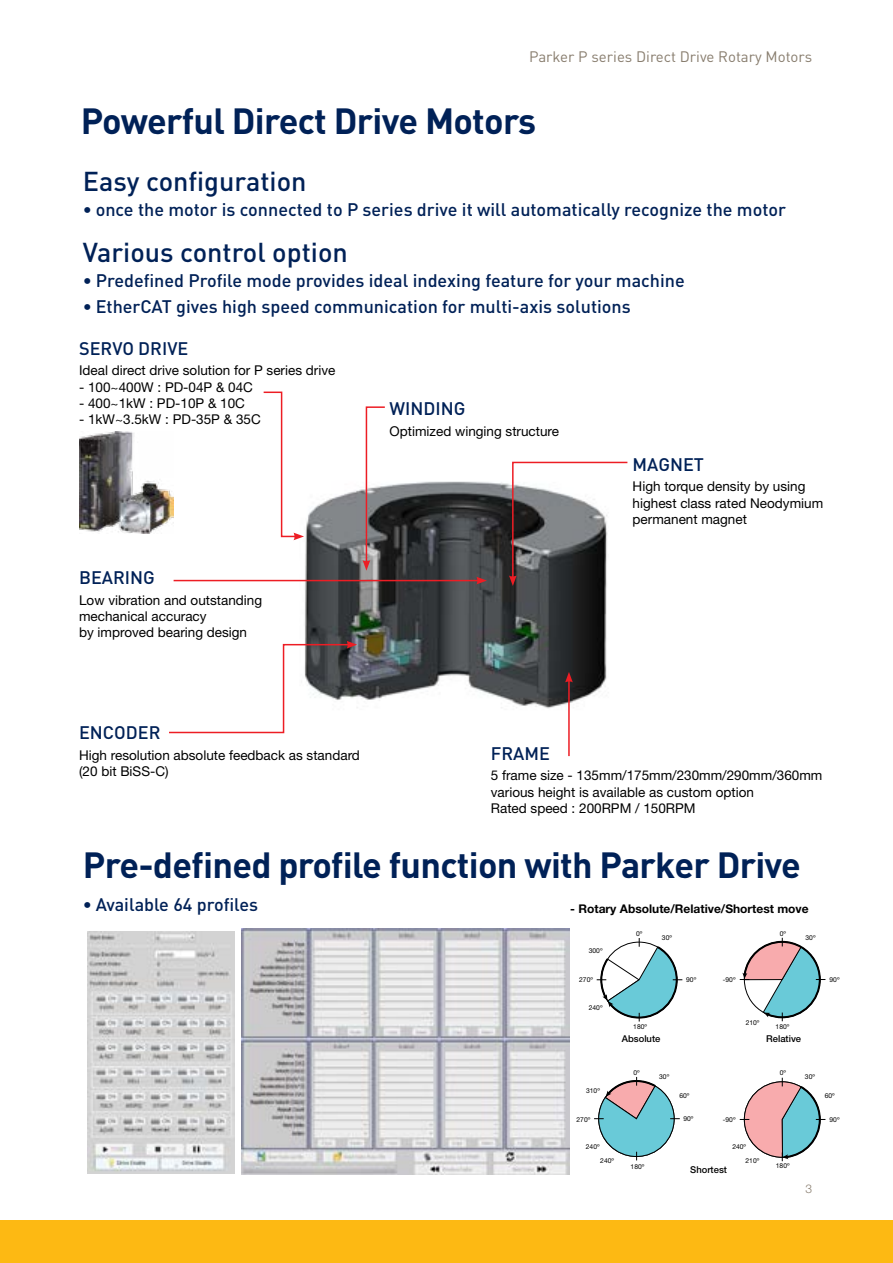
<style>
.page{position:relative;width:893px;height:1263px;background:#fff}
.page>*{position:absolute;margin:0;border:0;box-sizing:border-box;transform-origin:0 0}
.t1{font:700 36px "DINOT";letter-spacing:-.02em;color:#002157}
.t2{font:500 27px "DINOT";color:#002157}
.t3{font:500 18px "DINOT";color:#002157}
.t4{font:15px "DINOT";color:#887d6e}
.t5{font:13.5px/16.2px "Helvetica Neue LT Std";color:#000}
.t6{font:700 12px "Helvetica Neue LT Std";color:#000}
.t7{font:300 12px "Helvetica Neue LT Std";color:#887d6e}
.t8{font:500 9.45px "Helvetica Neue";color:#000}
.t9{font:6.75px "Helvetica Neue";color:#000}
</style>
<div class="page">
<div style="left:0;top:1220px;width:893px;height:43px;background:#fdb913"></div>
<img style="left:79px;top:431px;width:95px;height:103px">
<img style="left:241px;top:929px;width:328px;height:246px">
<img style="left:87px;top:931px;width:147px;height:243px">
<svg style="left:594px;top:1077px;width:86px;height:83px"></svg>
<svg style="left:740px;top:1078px;width:85px;height:83px"></svg>
<svg style="left:740px;top:938px;width:85px;height:83px"></svg>
<svg style="left:597px;top:938px;width:85px;height:83px"></svg>
<img style="left:299px;top:481px;width:308px;height:228px">
<svg style="left:263px;top:391px;width:41px;height:149px"></svg>
<hr style="left:174px;top:580px;width:305px;height:1px;background:#ed1d24">
<svg style="left:476px;top:577px;width:11px;height:7px"></svg>
<svg style="left:169px;top:641px;width:188px;height:93px"></svg>
<svg style="left:363px;top:406px;width:23px;height:165px"></svg>
<svg style="left:509px;top:461px;width:119px;height:125px"></svg>
<hr style="left:568px;top:680px;width:2px;height:76px;background:#ed1d24">
<svg style="left:565px;top:672px;width:8px;height:10px"></svg>
<p class="t4" style="left:529px;top:47px;width:285px">Parker P series Direct Drive Rotary Motors</p>
<h1 class="t1" style="left:81px;top:96px;width:457px">Powerful Direct Drive Motors</h1>
<h2 class="t2" style="left:83px;top:162px;width:225px">Easy configuration</h2>
<h3 class="t3" style="left:83px;top:198px;width:705px">• once the motor is connected to P series drive it will automatically recognize the motor</h3>
<h2 class="t2" style="left:83px;top:234px;width:266px">Various control option</h2>
<h3 class="t3" style="left:83px;top:269px;width:603px">• Predefined Profile mode provides ideal indexing feature for your machine</h3>
<h3 class="t3" style="left:83px;top:295px;width:549px">• EtherCAT gives high speed communication for multi-axis solutions</h3>
<h3 class="t3" style="left:79px;top:336px;width:111px">SERVO DRIVE</h3>
<p class="t5" style="left:79px;top:362px;width:258px">Ideal direct drive solution for P series drive</p>
<p class="t5" style="left:79px;top:378px;width:175px">- 100~400W : PD-04P &amp; 04C</p>
<p class="t5" style="left:79px;top:395px;width:167px">- 400~1kW : PD-10P &amp; 10C</p>
<p class="t5" style="left:79px;top:411px;width:183px">- 1kW~3.5kW : PD-35P &amp; 35C</p>
<h3 class="t3" style="left:79px;top:566px;width:77px">BEARING</h3>
<p class="t5" style="left:79px;top:592px;width:185px">Low vibration and outstanding mechanical accuracy<br>by improved bearing design</p>
<h3 class="t3" style="left:390px;top:396px;width:77px">WINDING</h3>
<p class="t5" style="left:390px;top:423px;width:171px">Optimized winging structure</p>
<h3 class="t3" style="left:633px;top:452px;width:73px">MAGNET</h3>
<p class="t5" style="left:633px;top:478px;width:192px">High torque density by using highest class rated Neodymium permanent magnet</p>
<h3 class="t3" style="left:79px;top:720px;width:83px">ENCODER</h3>
<p class="t5" style="left:79px;top:747px;width:282px">High resolution absolute feedback as standard (20 bit BiSS-C)</p>
<h3 class="t3" style="left:491px;top:741px;width:61px">FRAME</h3>
<p class="t5" style="left:491px;top:767px;width:333px">5 frame size - 135mm/175mm/230mm/290mm/360mm various height is available as custom option<br>Rated speed : 200RPM / 150RPM</p>
<h1 class="t1" style="left:83px;top:841px;width:719px">Pre-defined profile function with Parker Drive</h1>
<h3 class="t3" style="left:83px;top:892px;width:177px">• Available 64 profiles</h3>
<p class="t6" style="left:570px;top:901px;width:240px">- Rotary Absolute/Relative/Shortest move</p>
<p class="t9" style="left:589px;top:946px;width:15px">300º</p>
<p class="t9" style="left:579px;top:976px;width:15px">270º</p>
<p class="t9" style="left:589px;top:1004px;width:15px">240º</p>
<p class="t9" style="left:586px;top:1087px;width:15px">310º</p>
<p class="t9" style="left:576px;top:1115px;width:15px">270º</p>
<p class="t9" style="left:636px;top:929px;width:8px">0º</p>
<p class="t9" style="left:662px;top:933px;width:12px">30º</p>
<p class="t9" style="left:686px;top:976px;width:12px">90º</p>
<p class="t9" style="left:633px;top:1022px;width:15px">180º</p>
<p class="t9" style="left:780px;top:929px;width:8px">0º</p>
<p class="t9" style="left:805px;top:933px;width:12px">30º</p>
<p class="t9" style="left:723px;top:976px;width:14px">-90º</p>
<p class="t9" style="left:829px;top:976px;width:12px">90º</p>
<p class="t9" style="left:746px;top:1018px;width:15px">210º</p>
<p class="t9" style="left:776px;top:1022px;width:15px">180º</p>
<p class="t8" style="left:622px;top:1033px;width:40px">Absolute</p>
<p class="t8" style="left:766px;top:1033px;width:36px">Relative</p>
<p class="t9" style="left:633px;top:1068px;width:8px">0º</p>
<p class="t9" style="left:659px;top:1073px;width:12px">30º</p>
<p class="t9" style="left:679px;top:1092px;width:12px">60º</p>
<p class="t9" style="left:683px;top:1114px;width:12px">90º</p>
<p class="t9" style="left:780px;top:1068px;width:8px">0º</p>
<p class="t9" style="left:805px;top:1073px;width:12px">30º</p>
<p class="t9" style="left:825px;top:1092px;width:12px">60º</p>
<p class="t9" style="left:723px;top:1115px;width:14px">-90º</p>
<p class="t9" style="left:829px;top:1115px;width:12px">90º</p>
<p class="t9" style="left:586px;top:1142px;width:15px">240º</p>
<p class="t9" style="left:732px;top:1142px;width:15px">240º</p>
<p class="t9" style="left:600px;top:1157px;width:15px">240º</p>
<p class="t9" style="left:745px;top:1157px;width:15px">210º</p>
<p class="t9" style="left:631px;top:1162px;width:15px">180º</p>
<p class="t8" style="left:690px;top:1163px;width:38px">Shortest</p>
<p class="t9" style="left:776px;top:1161px;width:15px">180º</p>
<p class="t7" style="left:805px;top:1181px;width:8px">3</p>
</div>
